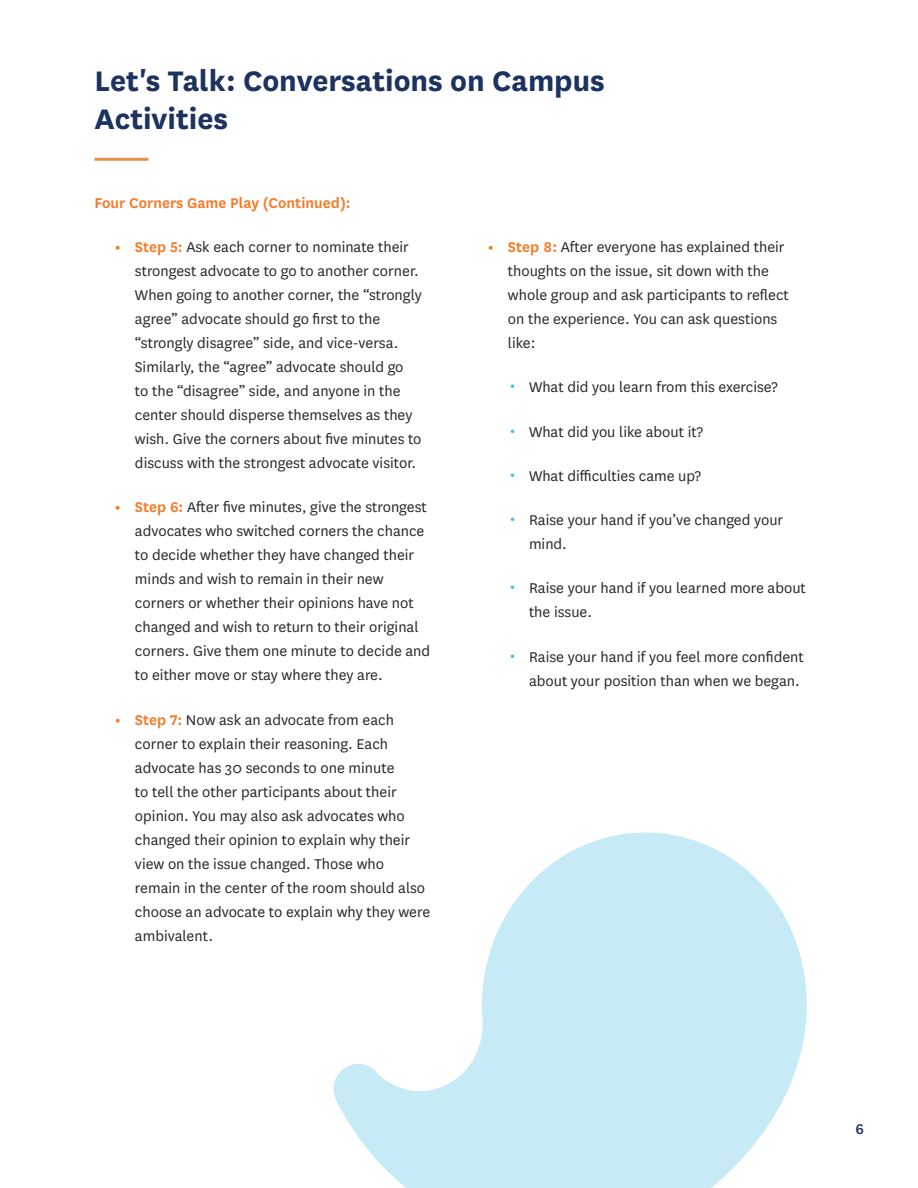
<style>
.page{position:relative;width:918px;height:1188px;background:#fff}
.page>*{position:absolute;margin:0;border:0;box-sizing:border-box;transform-origin:0 0}
.t1{font:700 33px/37.5px "National";color:#1c325f}
.t2{font:16.5px/24px "National";color:#292829}
.t3{font:600 16.5px "National";color:#f47c29}
.t4{font:500 16.5px "National";color:#1c325f}
.s1{font-weight:700;color:#f47c29}
.s2{font-weight:600;color:#f47c29}
.s3{font-size:24px;color:#51bde8}
</style>
<div class="page">
<hr style="left:94px;top:158px;width:54px;height:3px;background:#e99348">
<svg style="left:333px;top:832px;width:474px;height:356px;fill:#c7eaf7"></svg>
<h1 class="t1" style="left:94px;top:60px;width:512px">Let's Talk: Conversations on Campus<br>Activities</h1>
<p class="t3" style="left:94px;top:191px;width:258px">Four Corners Game Play (Continued):</p>
<p class="t2" style="left:135px;top:234px;width:288px;text-indent:-20px"><span class="s1">•</span> <span class="s2">Step 5:</span> Ask each corner to nominate their strongest advocate to go to another corner.<br>When going to another corner, the “strongly agree” advocate should go first to the “strongly disagree” side, and vice-versa.<br>Similarly, the “agree” advocate should go<br>to the “disagree” side, and anyone in the center should disperse themselves as they wish. Give the corners about five minutes to discuss with the strongest advocate visitor.</p>
<p class="t2" style="left:135px;top:495px;width:297px;text-indent:-20px"><span class="s1">•</span> <span class="s2">Step 6:</span> After five minutes, give the strongest advocates who switched corners the chance to decide whether they have changed their minds and wish to remain in their new corners or whether their opinions have not changed and wish to return to their original corners. Give them one minute to decide and to either move or stay where they are.</p>
<p class="t2" style="left:135px;top:707px;width:297px;text-indent:-20px"><span class="s1">•</span> <span class="s2">Step 7:</span> Now ask an advocate from each corner to explain their reasoning. Each advocate has 30 seconds to one minute<br>to tell the other participants about their opinion. You may also ask advocates who changed their opinion to explain why their view on the issue changed. Those who remain in the center of the room should also choose an advocate to explain why they were ambivalent.</p>
<p class="t2" style="left:508px;top:235px;width:282px;text-indent:-20px"><span class="s1">•</span> <span class="s2">Step 8:</span> After everyone has explained their thoughts on the issue, sit down with the whole group and ask participants to reflect on the experience. You can ask questions like:</p>
<p class="t2" style="left:509px;top:375px;width:271px"><span class="s3">•</span> What did you learn from this exercise?</p>
<p class="t2" style="left:509px;top:419px;width:196px"><span class="s3">•</span> What did you like about it?</p>
<p class="t2" style="left:509px;top:463px;width:194px"><span class="s3">•</span> What difficulties came up?</p>
<p class="t2" style="left:529px;top:507px;width:256px;text-indent:-20px"><span class="s3">•</span> Raise your hand if you’ve changed your mind.</p>
<p class="t2" style="left:529px;top:576px;width:278px;text-indent:-20px"><span class="s3">•</span> Raise your hand if you learned more about the issue.</p>
<p class="t2" style="left:509px;top:644px;width:297px;text-align:right"><span class="s3">•</span> Raise your hand if you feel more confident about your position than when we began.</p>
<p class="t4" style="left:856px;top:1118px;width:10px">6</p>
</div>
